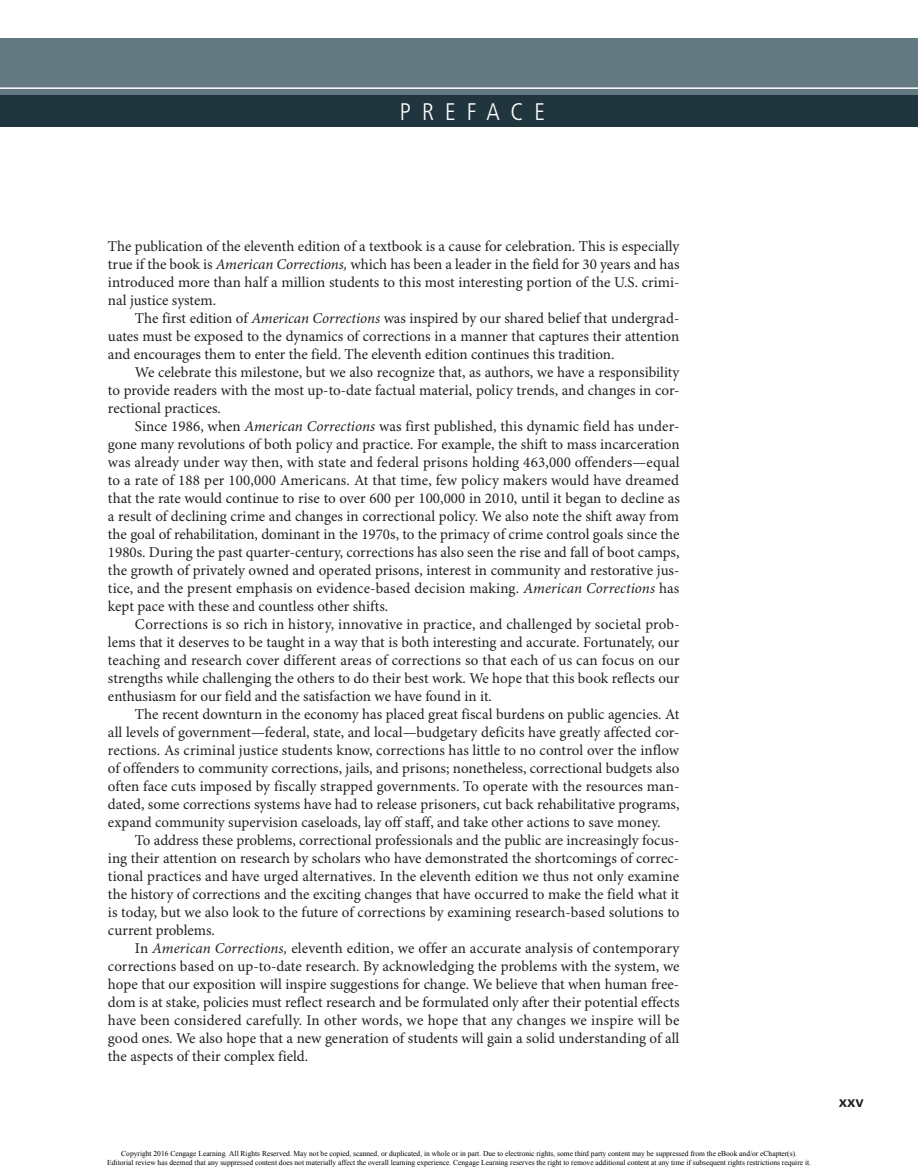
<style>
.page{position:relative;width:918px;height:1175px;background:#fff}
.page>*{position:absolute;margin:0;border:0;box-sizing:border-box;transform-origin:0 0}
.t1{font:300 condensed 24px "Frutiger LT Std";letter-spacing:.46em;color:#fff}
.t2{font:15px "Minion Pro";color:#231f20}
.t3{font:700 15px "Frutiger LT Std";color:#231f20}
.t4{font:7.5px/9px "Times New Roman";color:#000;text-align:center}
.s1{font-style:italic}
</style>
<div class="page">
<div style="left:0;top:39px;width:918px;height:81px;background:#647882"></div>
<div style="left:0;top:96px;width:918px;height:31px;background:#21353f"></div>
<hr style="left:0;top:87px;width:918px;height:2px;background:#fff">
<p class="t1" style="left:400px;top:98px;width:147px">P REFACE</p>
<p class="t2" style="left:108px;top:237px;width:573px">The publication of the eleventh edition of a textbook is a cause for celebration. This is especially</p>
<p class="t2" style="left:108px;top:255px;width:573px">true if the book is <span class="s1">American Corrections,</span> which has been a leader in the field for 30 years and has</p>
<p class="t2" style="left:108px;top:273px;width:573px">introduced more than half a million students to this most interesting portion of the U.S. crimi-</p>
<p class="t2" style="left:108px;top:291px;width:110px">nal justice system.</p>
<p class="t2" style="left:135px;top:309px;width:546px">The first edition of <span class="s1">American Corrections</span> was inspired by our shared belief that undergrad-</p>
<p class="t2" style="left:108px;top:327px;width:573px">uates must be exposed to the dynamics of corrections in a manner that captures their attention</p>
<p class="t2" style="left:108px;top:345px;width:508px">and encourages them to enter the field. The eleventh edition continues this tradition.</p>
<p class="t2" style="left:135px;top:363px;width:546px">We celebrate this milestone, but we also recognize that, as authors, we have a responsibility</p>
<p class="t2" style="left:108px;top:381px;width:573px">to provide readers with the most up-to-date factual material, policy trends, and changes in cor-</p>
<p class="t2" style="left:108px;top:399px;width:114px">rectional practices.</p>
<p class="t2" style="left:135px;top:417px;width:546px">Since 1986, when <span class="s1">American Corrections</span> was first published, this dynamic field has under-</p>
<p class="t2" style="left:108px;top:435px;width:573px">gone many revolutions of both policy and practice. For example, the shift to mass incarceration</p>
<p class="t2" style="left:108px;top:453px;width:573px">was already under way then, with state and federal prisons holding 463,000 offenders—equal</p>
<p class="t2" style="left:108px;top:471px;width:573px">to a rate of 188 per 100,000 Americans. At that time, few policy makers would have dreamed</p>
<p class="t2" style="left:108px;top:489px;width:573px">that the rate would continue to rise to over 600 per 100,000 in 2010, until it began to decline as</p>
<p class="t2" style="left:108px;top:507px;width:573px">a result of declining crime and changes in correctional policy. We also note the shift away from</p>
<p class="t2" style="left:108px;top:525px;width:573px">the goal of rehabilitation, dominant in the 1970s, to the primacy of crime control goals since the</p>
<p class="t2" style="left:108px;top:543px;width:573px">1980s. During the past quarter-century, corrections has also seen the rise and fall of boot camps,</p>
<p class="t2" style="left:108px;top:561px;width:573px">the growth of privately owned and operated prisons, interest in community and restorative jus-</p>
<p class="t2" style="left:108px;top:579px;width:573px">tice, and the present emphasis on evidence-based decision making. <span class="s1">American Corrections</span> has</p>
<p class="t2" style="left:108px;top:597px;width:282px">kept pace with these and countless other shifts.</p>
<p class="t2" style="left:135px;top:615px;width:546px">Corrections is so rich in history, innovative in practice, and challenged by societal prob-</p>
<p class="t2" style="left:108px;top:633px;width:573px">lems that it deserves to be taught in a way that is both interesting and accurate. Fortunately, our</p>
<p class="t2" style="left:108px;top:651px;width:573px">teaching and research cover different areas of corrections so that each of us can focus on our</p>
<p class="t2" style="left:108px;top:669px;width:573px">strengths while challenging the others to do their best work. We hope that this book reflects our</p>
<p class="t2" style="left:108px;top:687px;width:386px">enthusiasm for our field and the satisfaction we have found in it.</p>
<p class="t2" style="left:135px;top:705px;width:546px">The recent downturn in the economy has placed great fiscal burdens on public agencies. At</p>
<p class="t2" style="left:108px;top:723px;width:573px">all levels of government—federal, state, and local—budgetary deficits have greatly affected cor-</p>
<p class="t2" style="left:108px;top:741px;width:573px">rections. As criminal justice students know, corrections has little to no control over the inflow</p>
<p class="t2" style="left:108px;top:759px;width:573px">of offenders to community corrections, jails, and prisons; nonetheless, correctional budgets also</p>
<p class="t2" style="left:108px;top:777px;width:573px">often face cuts imposed by fiscally strapped governments. To operate with the resources man-</p>
<p class="t2" style="left:108px;top:795px;width:573px">dated, some corrections systems have had to release prisoners, cut back rehabilitative programs,</p>
<p class="t2" style="left:108px;top:813px;width:554px">expand community supervision caseloads, lay off staff, and take other actions to save money.</p>
<p class="t2" style="left:135px;top:831px;width:546px">To address these problems, correctional professionals and the public are increasingly focus-</p>
<p class="t2" style="left:108px;top:849px;width:573px">ing their attention on research by scholars who have demonstrated the shortcomings of correc-</p>
<p class="t2" style="left:108px;top:867px;width:573px">tional practices and have urged alternatives. In the eleventh edition we thus not only examine</p>
<p class="t2" style="left:108px;top:885px;width:573px">the history of corrections and the exciting changes that have occurred to make the field what it</p>
<p class="t2" style="left:108px;top:903px;width:573px">is today, but we also look to the future of corrections by examining research-based solutions to</p>
<p class="t2" style="left:108px;top:921px;width:109px">current problems.</p>
<p class="t2" style="left:135px;top:939px;width:546px">In <span class="s1">American Corrections,</span> eleventh edition, we offer an accurate analysis of contemporary</p>
<p class="t2" style="left:108px;top:957px;width:573px">corrections based on up-to-date research. By acknowledging the problems with the system, we</p>
<p class="t2" style="left:108px;top:975px;width:573px">hope that our exposition will inspire suggestions for change. We believe that when human free-</p>
<p class="t2" style="left:108px;top:993px;width:573px">dom is at stake, policies must reflect research and be formulated only after their potential effects</p>
<p class="t2" style="left:108px;top:1011px;width:573px">have been considered carefully. In other words, we hope that any changes we inspire will be</p>
<p class="t2" style="left:108px;top:1029px;width:573px">good ones. We also hope that a new generation of students will gain a solid understanding of all</p>
<p class="t2" style="left:108px;top:1047px;width:202px">the aspects of their complex field.</p>
<p class="t4" style="left:107px;top:1149px;width:705px">Copyright 2016 Cengage Learning. All Rights Reserved. May not be copied, scanned, or duplicated, in whole or in part. Due to electronic rights, some third party content may be suppressed from the eBook and/or eChapter(s).<br>Editorial review has deemed that any suppressed content does not materially affect the overall learning experience. Cengage Learning reserves the right to remove additional content at any time if subsequent rights restrictions require it.</p>
<p class="t3" style="left:839px;top:1093px;width:27px">xxv</p>
</div>
